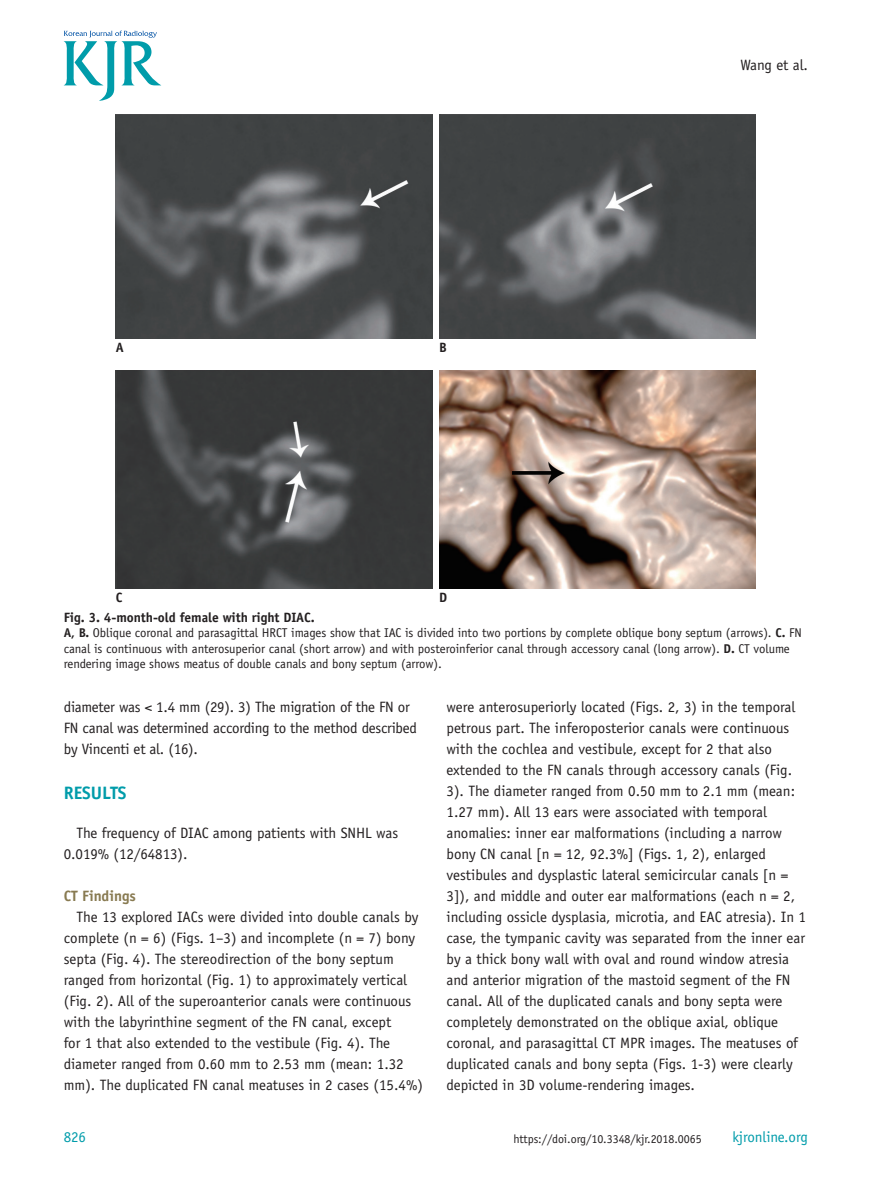
<style>
.page{position:relative;width:893px;height:1191px;background:#fff}
.page>*{position:absolute;margin:0;border:0;box-sizing:border-box;transform-origin:0 0}
.큰제목{font:700 18px "Officina Sans Std";letter-spacing:-.005em;color:#009caa}
.본문{font:15px/21px "Officina Sans Std";color:#231f20}
.t1{font:15px "Officina Sans Std";letter-spacing:-.005em;color:#009caa}
._1_제목{font:700 15px "Officina Sans Std";letter-spacing:-.005em;color:#887a51}
.그림제목{font:700 13.5px "Officina Sans Std";letter-spacing:-.005em;color:#231f20}
.그림제목1{font:12.75px/15.3px "Officina Sans Std";letter-spacing:-.005em;color:#231f20}
.t2{font:12px "Officina Sans Std";letter-spacing:-.005em;color:#231f20}
.s1{font-weight:700}
</style>
<div class="page">
<svg style="left:64px;top:31px;width:97px;height:70px"></svg>
<img style="left:116px;top:115px;width:317px;height:223px">
<img style="left:116px;top:370px;width:317px;height:219px">
<img style="left:439px;top:115px;width:317px;height:223px">
<img style="left:439px;top:370px;width:317px;height:219px">
<p class="그림제목" style="left:116px;top:339px;width:10px">A</p>
<p class="그림제목" style="left:116px;top:589px;width:8px">C</p>
<p class="그림제목" style="left:439px;top:339px;width:9px">B</p>
<p class="그림제목" style="left:439px;top:589px;width:10px">D</p>
<p class="본문" style="left:740px;top:54px;width:69px">Wang et al.</p>
<p class="그림제목" style="left:64px;top:608px;width:252px">Fig. 3. 4-month-old female with right DIAC.</p>
<p class="그림제목1" style="left:64px;top:625px;width:739px"><span class="s1">A, B.</span> Oblique coronal and parasagittal HRCT images show that IAC is divided into two portions by complete oblique bony septum (arrows). <span class="s1">C.</span> FN canal is continuous with anterosuperior canal (short arrow) and with posteroinferior canal through accessory canal (long arrow). <span class="s1">D.</span> CT volume rendering image shows meatus of double canals and bony septum (arrow).</p>
<p class="본문" style="left:64px;top:696px;width:355px">diameter was &lt; 1.4 mm (29). 3) The migration of the FN or<br>FN canal was determined according to the method described by Vincenti et al. (16).</p>
<p class="큰제목" style="left:64px;top:781px;width:64px">RESULTS</p>
<p class="본문" style="left:64px;top:822px;width:336px;text-indent:13px">The frequency of DIAC among patients with SNHL was<br>0.019% (12/64813).</p>
<p class="_1_제목" style="left:64px;top:887px;width:74px">CT Findings</p>
<p class="본문" style="left:64px;top:906px;width:361px;text-indent:13px">The 13 explored IACs were divided into double canals by complete (n = 6) (Figs. 1–3) and incomplete (n = 7) bony septa (Fig. 4). The stereodirection of the bony septum ranged from horizontal (Fig. 1) to approximately vertical (Fig. 2). All of the superoanterior canals were continuous with the labyrinthine segment of the FN canal, except<br>for 1 that also extended to the vestibule (Fig. 4). The diameter ranged from 0.60 mm to 2.53 mm (mean: 1.32 mm). The duplicated FN canal meatuses in 2 cases (15.4%)</p>
<p class="t1" style="left:64px;top:1128px;width:24px">826</p>
<p class="본문" style="left:446px;top:696px;width:361px">were anterosuperiorly located (Figs. 2, 3) in the temporal petrous part. The inferoposterior canals were continuous with the cochlea and vestibule, except for 2 that also extended to the FN canals through accessory canals (Fig.<br>3). The diameter ranged from 0.50 mm to 2.1 mm (mean:<br>1.27 mm). All 13 ears were associated with temporal anomalies: inner ear malformations (including a narrow bony CN canal [n = 12, 92.3%] (Figs. 1, 2), enlarged vestibules and dysplastic lateral semicircular canals [n = 3]), and middle and outer ear malformations (each n = 2, including ossicle dysplasia, microtia, and EAC atresia). In 1 case, the tympanic cavity was separated from the inner ear by a thick bony wall with oval and round window atresia and anterior migration of the mastoid segment of the FN canal. All of the duplicated canals and bony septa were completely demonstrated on the oblique axial, oblique coronal, and parasagittal CT MPR images. The meatuses of duplicated canals and bony septa (Figs. 1-3) were clearly depicted in 3D volume-rendering images.</p>
<p class="t2" style="left:513px;top:1132px;width:190px">https://doi.org/10.3348/kjr.2018.0065</p>
<p class="t1" style="left:732px;top:1128px;width:77px">kjronline.org</p>
</div>
